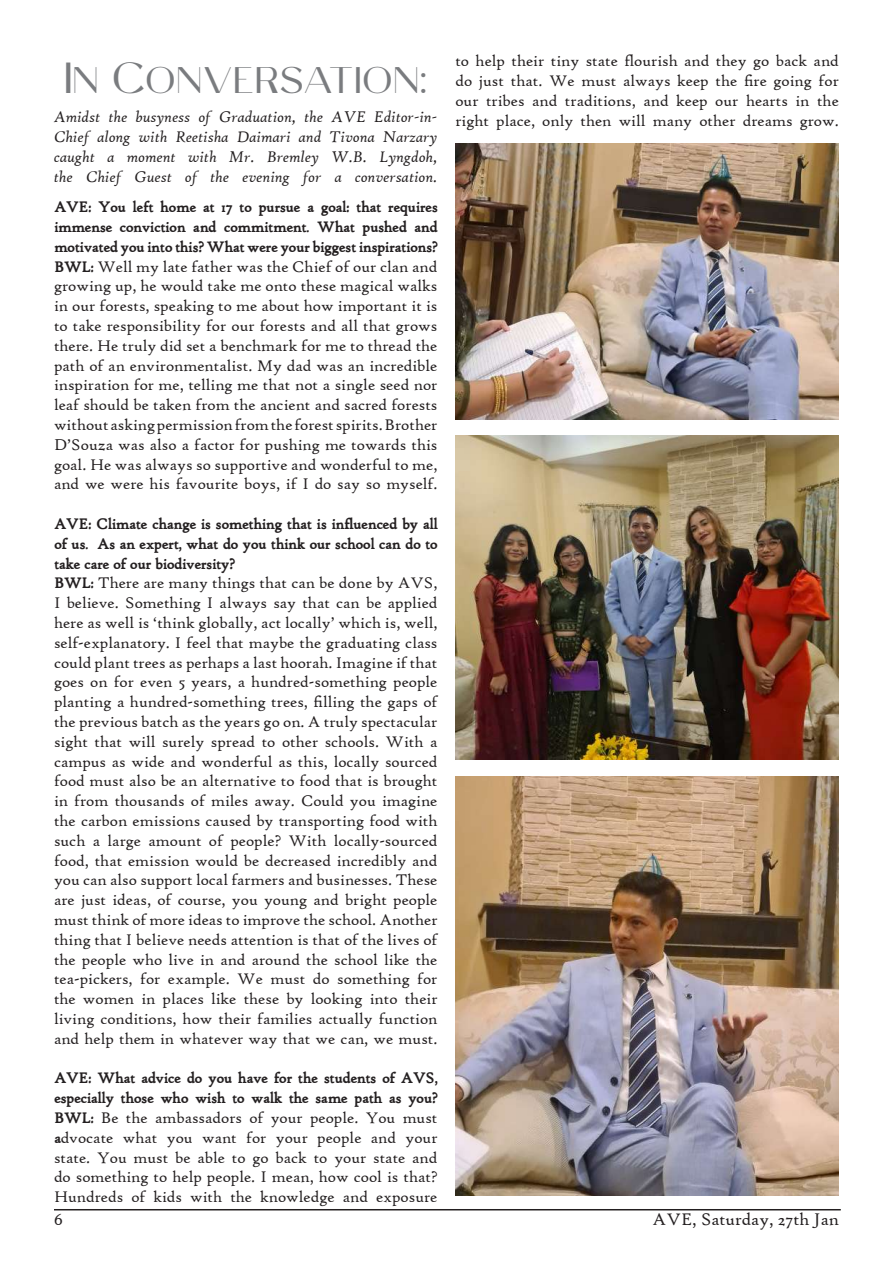
<style>
.page{position:relative;width:893px;height:1263px;background:#fff}
.page>*{position:absolute;margin:0;border:0;box-sizing:border-box;transform-origin:0 0}
.t1{font:43.5px "Celine Peach Free Sans";color:#7a7c7f}
.t2{font:18px "High Tower Text";color:#231f20}
.t3{font:16.5px/19.8px "High Tower Text";color:#231f20;text-align:justify}
.t4{font:italic 16.5px/19.8px "High Tower Text";color:#231f20}
.s1{font-style:normal}
.s2{font-family:"Cangste"}
.s3{font-weight:700}
</style>
<div class="page">
<hr style="left:54px;top:1209px;width:787px;height:1px;background:#231f20">
<img style="left:455px;top:776px;width:384px;height:419px">
<img style="left:455px;top:436px;width:384px;height:324px">
<img style="left:455px;top:144px;width:384px;height:276px">
<p class="t3" style="left:455px;top:51px;width:385px">to help their tiny state flourish and they go back and do just that. We must always keep the fire going for our tribes and traditions, and keep our hearts in the</p>
<p class="t4" style="left:54px;top:107px;width:786px">Amidst the busyness of Graduation, the AVE Editor-in- <span class="s1">right place, only then will many other dreams grow.<br></span>Chief along with Reetisha Daimari and Tivona Narzary<br>caught a moment with Mr. Bremley W.B. Lyngdoh,<br>the Chief Guest of the evening for a conversation.</p>
<h1 class="t1" style="left:64px;top:55px;width:365px">In Conversation<span class="s2">:</span></h1>
<p class="t3" style="left:54px;top:197px;width:385px"><span class="s3">AVE: You left home at 17 to pursue a goal: that requires immense conviction and commitment. What pushed and motivated you into this? What were your biggest inspirations?<br>BWL:</span> Well my late father was the Chief of our clan and growing up, he would take me onto these magical walks in our forests, speaking to me about how important it is to take responsibility for our forests and all that grows there. He truly did set a benchmark for me to thread the path of an environmentalist. My dad was an incredible inspiration for me, telling me that not a single seed nor leaf should be taken from the ancient and sacred forests without asking permission from the forest spirits. Brother D’Souza was also a factor for pushing me towards this goal. He was always so supportive and wonderful to me, and we were his favourite boys, if I do say so myself.</p>
<p class="t3" style="left:54px;top:514px;width:385px;text-align:left"><span class="s3">AVE: Climate change is something that is influenced by all of us. As an expert, what do you think our school can do to take care of our biodiversity?<br>BWL:</span> There are many things that can be done by AVS, I believe. Something I always say that can be applied here as well is ‘think globally, act locally’ which is, well, self-explanatory. I feel that maybe the graduating class could plant trees as perhaps a last hoorah. Imagine if that goes on for even 5 years, a hundred-something people planting a hundred-something trees, filling the gaps of the previous batch as the years go on. A truly spectacular sight that will surely spread to other schools. With a campus as wide and wonderful as this, locally sourced food must also be an alternative to food that is brought in from thousands of miles away. Could you imagine the carbon emissions caused by transporting food with such a large amount of people? With locally-sourced food, that emission would be decreased incredibly and you can also support local farmers and businesses. These are just ideas, of course, you young and bright people must think of more ideas to improve the school. Another thing that I believe needs attention is that of the lives of the people who live in and around the school like the tea-pickers, for example. We must do something for the women in places like these by looking into their living conditions, how their families actually function and help them in whatever way that we can, we must.</p>
<p class="t3" style="left:54px;top:1068px;width:385px"><span class="s3">AVE: What advice do you have for the students of AVS, especially those who wish to walk the same path as you?<br>BWL:</span> Be the ambassadors of your people. You must <span class="s3">a</span>dvocate what you want for your people and your state. You must be able to go back to your state and do something to help people. I mean, how cool is that?<br>Hundreds of kids with the knowledge and exposure</p>
<p class="t2" style="left:54px;top:1209px;width:10px">6</p>
<p class="t2" style="left:653px;top:1209px;width:188px">AVE, Saturday, 27th Jan</p>
</div>
